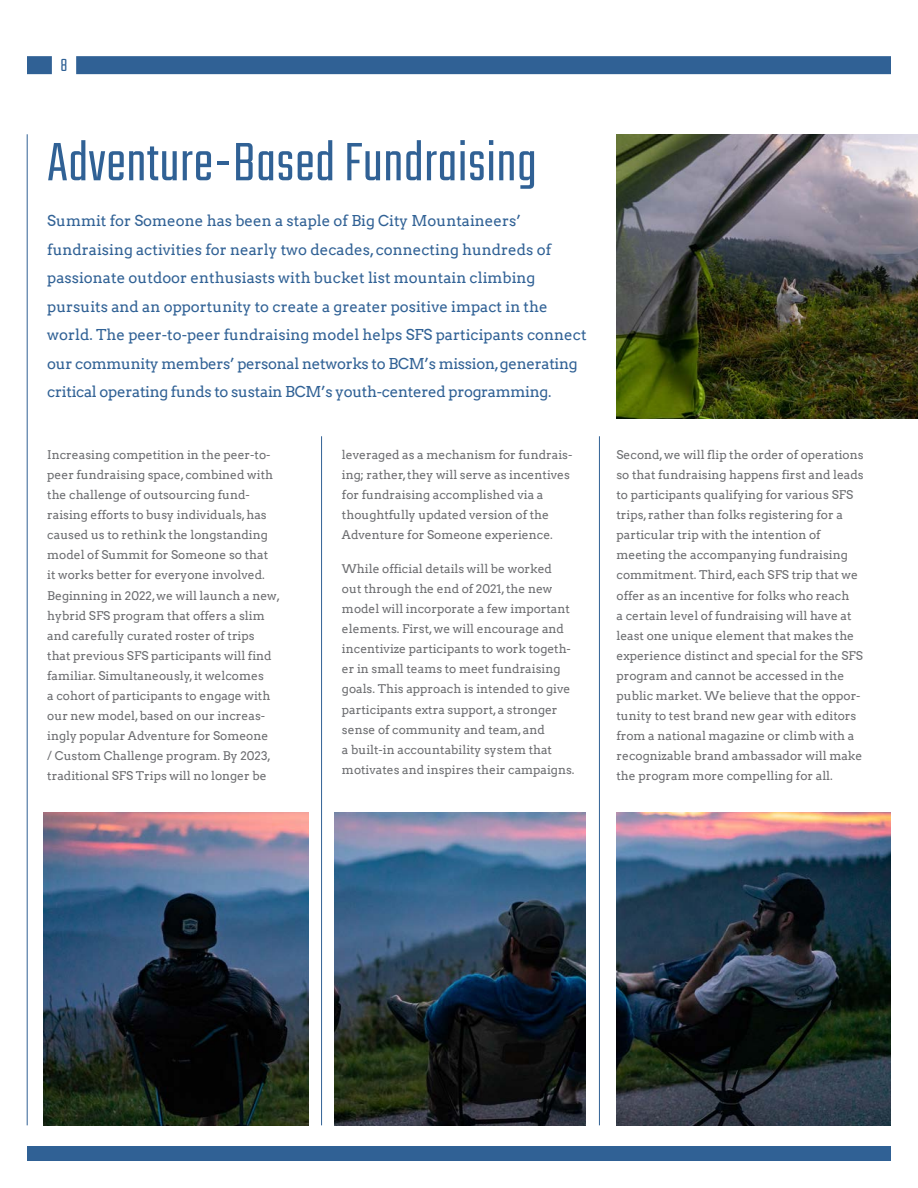
<style>
.page{position:relative;width:918px;height:1188px;background:#fff}
.page>*{position:absolute;margin:0;border:0;box-sizing:border-box;transform-origin:0 0}
.TITLE_LARGE{font:300 60px "Teko";letter-spacing:.01em;color:#306195}
.t1{font:300 19.5px "Teko";color:#306195}
.INTRO_copy{font:15px/28.5px "Arvo";color:#306195}
.BODY{font:12px/20.1px "Arvo";color:#6c6d70}
</style>
<div class="page">
<hr style="left:27px;top:134px;width:1px;height:991px;background:#306195">
<hr style="left:321px;top:436px;width:1px;height:689px;background:#306195">
<hr style="left:599px;top:436px;width:1px;height:689px;background:#306195">
<img style="left:616px;top:134px;width:302px;height:284px">
<img style="left:43px;top:812px;width:266px;height:313px">
<img style="left:335px;top:812px;width:250px;height:313px">
<img style="left:616px;top:812px;width:275px;height:313px">
<div style="left:76px;top:56px;width:815px;height:18px;background:#306195"></div>
<div style="left:27px;top:56px;width:25px;height:18px;background:#306195"></div>
<div style="left:27px;top:1146px;width:864px;height:15px;background:#306195"></div>
<h2 class="t1" style="left:61px;top:54px;width:9px">8</h2>
<p class="TITLE_LARGE" style="left:47px;top:129px;width:491px">Adventure-Based Fundraising</p>
<p class="INTRO_copy" style="left:47px;top:207px;width:541px">Summit for Someone has been a staple of Big City Mountaineers’ fundraising activities for nearly two decades, connecting hundreds of passionate outdoor enthusiasts with bucket list mountain climbing pursuits and an opportunity to create a greater positive impact in the world. The peer-to-peer fundraising model helps SFS participants connect our community members’ personal networks to BCM’s mission, generating critical operating funds to sustain BCM’s youth-centered programming.</p>
<p class="BODY" style="left:47px;top:445px;width:234px">Increasing competition in the peer-to&shy;peer fundraising space, combined with the challenge of outsourcing fund&shy;raising efforts to busy individuals, has caused us to rethink the longstanding model of Summit for Someone so that<br>it works better for everyone involved.<br>Beginning in 2022, we will launch a new, hybrid SFS program that offers a slim and carefully curated roster of trips that previous SFS participants will find familiar. Simultaneously, it welcomes<br>a cohort of participants to engage with our new model, based on our increas&shy;ingly popular Adventure for Someone<br>/ Custom Challenge program. By 2023, traditional SFS Trips will no longer be</p>
<p class="BODY" style="left:342px;top:445px;width:232px">leveraged as a mechanism for fundrais&shy;ing; rather, they will serve as incentives for fundraising accomplished via a thoughtfully updated version of the Adventure for Someone experience.</p>
<p class="BODY" style="left:342px;top:559px;width:234px">While official details will be worked out through the end of 2021, the new model will incorporate a few important elements. First, we will encourage and incentivize participants to work togeth&shy;er in small teams to meet fundraising goals. This approach is intended to give participants extra support, a stronger sense of community and team, and<br>a built-in accountability system that motivates and inspires their campaigns.</p>
<p class="BODY" style="left:616px;top:445px;width:249px">Second, we will flip the order of operations so that fundraising happens first and leads to participants qualifying for various SFS trips, rather than folks registering for a particular trip with the intention of meeting the accompanying fundraising commitment. Third, each SFS trip that we offer as an incentive for folks who reach<br>a certain level of fundraising will have at least one unique element that makes the experience distinct and special for the SFS program and cannot be accessed in the public market. We believe that the oppor&shy;tunity to test brand new gear with editors from a national magazine or climb with a recognizable brand ambassador will make the program more compelling for all.</p>
</div>
